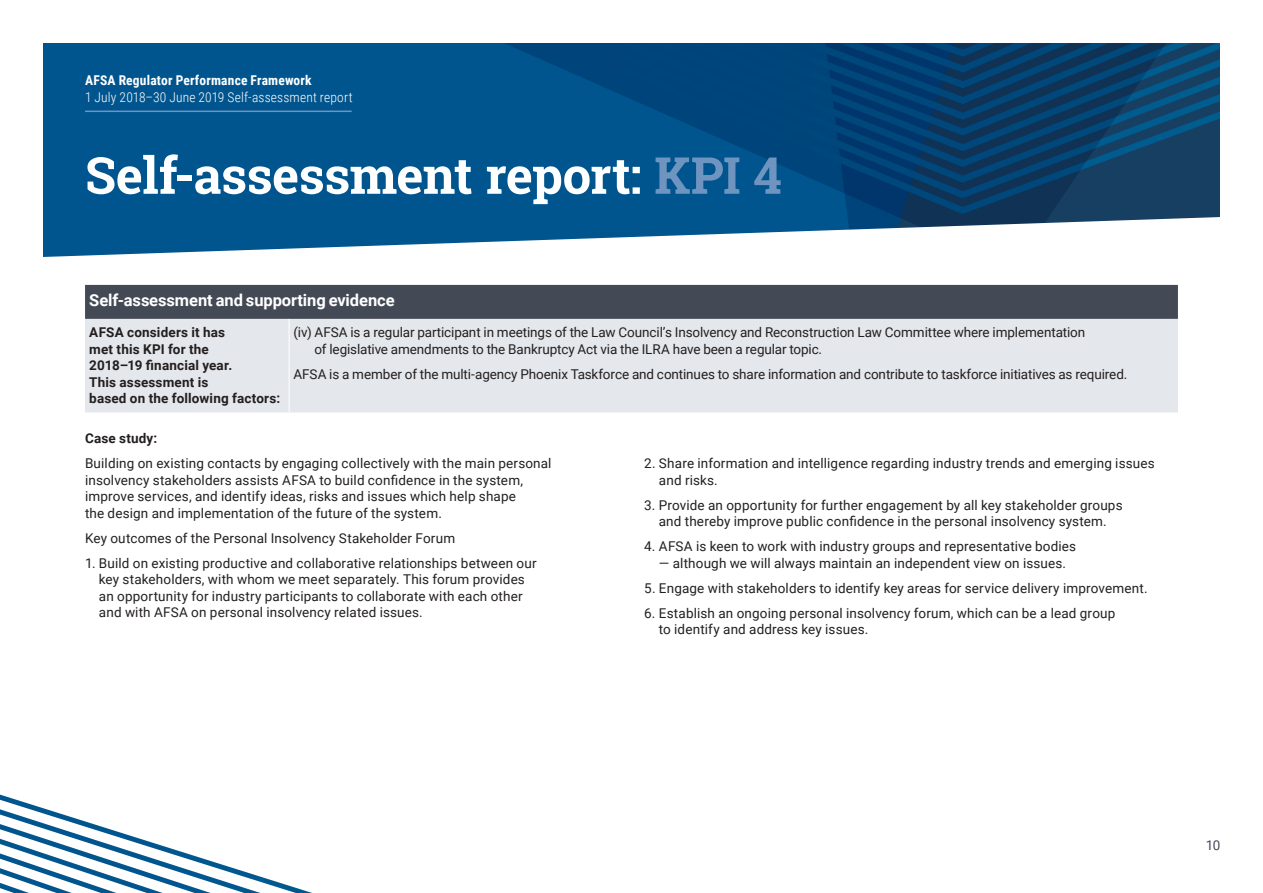
<style>
.page{position:relative;width:1263px;height:893px;background:#fff}
.page>*{position:absolute;margin:0;border:0;box-sizing:border-box;transform-origin:0 0}
.t1{font:700 51px "Roboto Slab";letter-spacing:-.01em;color:#fff}
.t2{font:700 16.5px "Roboto";letter-spacing:-.005em;color:#fff}
.t3{font:13.5px/16.5px "Roboto";letter-spacing:.01em;color:#231f20}
.t4{font:13.5px/16.5px "Roboto";letter-spacing:-.01em;color:#231f20}
.t5{font:700 13.5px/16.5px "Roboto";letter-spacing:.01em;color:#231f20}
.t6{font:300 13.5px "Roboto Condensed";letter-spacing:.01em;color:#fff}
.t7{font:700 13.5px "Roboto Condensed";letter-spacing:.015em;color:#fff}
.t8{font:13.5px "Roboto";color:#444a55}
.s1{color:#6f94bf}
</style>
<div class="page">
<svg style="left:0;top:795px;width:312px;height:98px"></svg>
<div style="left:43px;top:43px;width:460px;height:174px;background:#00558f"></div>
<hr style="left:85px;top:111px;width:267px;height:1px;background:#6f94bf">
<svg style="left:447px;top:43px;width:773px;height:171px;background:#02528a"></svg>
<svg style="left:477px;top:43px;width:743px;height:155px;background:#0a4b79"></svg>
<svg style="left:503px;top:43px;width:675px;height:174px;background:#044577"></svg>
<svg style="left:43px;top:217px;width:1177px;height:68px"></svg>
<div style="left:85px;top:285px;width:1093px;height:34px;background:#444a55"></div>
<div style="left:85px;top:319px;width:1093px;height:93px;background:#e4e7eb"></div>
<hr style="left:289px;top:319px;width:1px;height:93px;background:#fff">
<p class="t7" style="left:85px;top:71px;width:228px">AFSA Regulator Performance Framework</p>
<p class="t6" style="left:85px;top:87px;width:269px">1 July 2018–30 June 2019 Self-assessment report</p>
<h1 class="t1" style="left:85px;top:140px;width:698px">Self-assessment report: <span class="s1">KPI 4</span></h1>
<p class="t2" style="left:89px;top:289px;width:307px">Self-assessment and supporting evidence</p>
<p class="t5" style="left:89px;top:324px;width:192px">AFSA considers it has<br>met this KPI for the<br>2018–19 financial year.<br>This assessment is<br>based on the following factors:</p>
<p class="t4" style="left:314px;top:324px;width:772px;text-indent:-21px">(iv) AFSA is a regular participant in meetings of the Law Council’s Insolvency and Reconstruction Law Committee where implementation of legislative amendments to the Bankruptcy Act via the ILRA have been a regular topic.</p>
<p class="t4" style="left:293px;top:365px;width:835px">AFSA is a member of the multi-agency Phoenix Taskforce and continues to share information and contribute to taskforce initiatives as required.</p>
<p class="t5" style="left:85px;top:430px;width:74px">Case study:</p>
<p class="t3" style="left:85px;top:455px;width:468px">Building on existing contacts by engaging collectively with the main personal insolvency stakeholders assists AFSA to build confidence in the system, improve services, and identify ideas, risks and issues which help shape<br>the design and implementation of the future of the system.</p>
<p class="t3" style="left:85px;top:529px;width:372px">Key outcomes of the Personal Insolvency Stakeholder Forum</p>
<p class="t3" style="left:99px;top:554px;width:439px;text-indent:-14px">1. Build on existing productive and collaborative relationships between our key stakeholders, with whom we meet separately. This forum provides an opportunity for industry participants to collaborate with each other and with AFSA on personal insolvency related issues.</p>
<p class="t3" style="left:659px;top:455px;width:497px;text-indent:-15px">2. Share information and intelligence regarding industry trends and emerging issues and risks.</p>
<p class="t3" style="left:644px;top:496px;width:480px;text-align:center">3. Provide an opportunity for further engagement by all key stakeholder groups and thereby improve public confidence in the personal insolvency system.</p>
<p class="t3" style="left:644px;top:538px;width:433px">4. AFSA is keen to work with industry groups and representative bodies</p>
<p class="t3" style="left:659px;top:554px;width:409px">— although we will always maintain an independent view on issues.</p>
<p class="t3" style="left:644px;top:579px;width:505px">5. Engage with stakeholders to identify key areas for service delivery improvement.</p>
<p class="t3" style="left:659px;top:604px;width:458px;text-indent:-15px">6. Establish an ongoing personal insolvency forum, which can be a lead group to identify and address key issues.</p>
<p class="t8" style="left:1206px;top:836px;width:16px">10</p>
</div>
